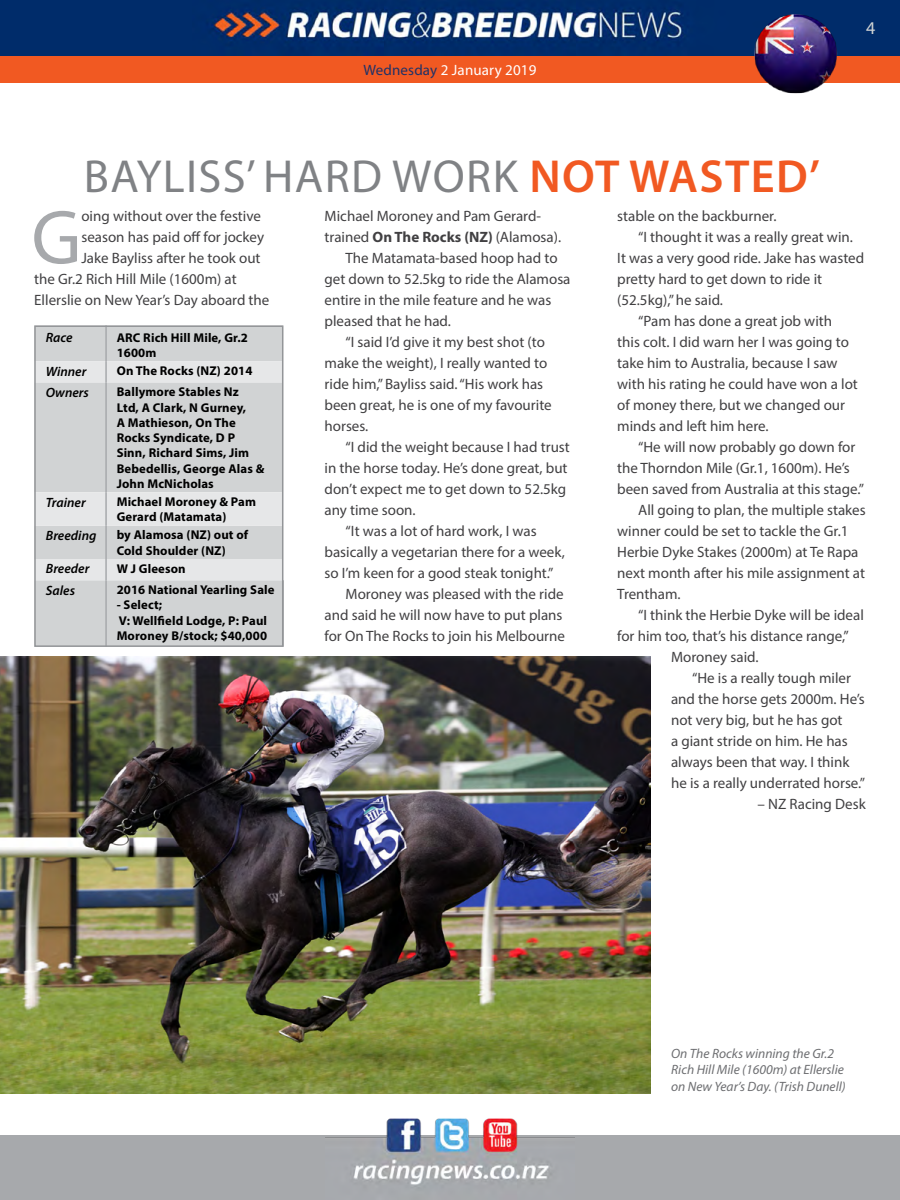
<style>
.page{position:relative;width:900px;height:1200px;background:#fff}
.page>*{position:absolute;margin:0;border:0;box-sizing:border-box;transform-origin:0 0}
.t1{font:77.25px "Myriad Pro";color:#a7a9ac}
.t2{font:46.5px "Myriad Pro";color:#808285}
.t3{font:600 46.5px "Myriad Pro";letter-spacing:.015em;color:#f15922}
.t4{font:18px "Myriad Pro";color:#d1d4d4}
.t5{font:15px "Myriad Pro";color:#414042}
.t6{font:15px "Myriad Pro";letter-spacing:.01em;color:#fff}
.t7{font:italic 13.5px/16.2px "Myriad Pro";color:#6d6e71}
.t8{font:italic 600 13.5px "Myriad Pro";color:#000}
.t9{font:700 12.75px/15.3px "Myriad Pro";letter-spacing:.01em;color:#000}
.s1{color:#203267}
.s2{font-weight:700}
</style>
<div class="page">
<div style="left:0;top:1136px;width:900px;height:64px;background:#a7a9ac"></div>
<img style="left:325px;top:1118px;width:250px;height:67px">
<div style="left:0;top:56px;width:900px;height:27px;background:#f15922"></div>
<img style="left:0;top:0;width:900px;height:56px">
<img style="left:0;top:657px;width:651px;height:437px">
<img style="left:752px;top:12px;width:88px;height:82px">
<div style="left:37px;top:328px;width:243px;height:316px;background:#d1d3d4"></div>
<svg style="left:37px;top:361px;width:243px;height:219px;background:#d8dadb"></svg>
<hr style="left:105px;top:325px;width:2px;height:36px;background:#a7a9ac">
<hr style="left:105px;top:361px;width:2px;height:21px;background:#a7a9ac">
<hr style="left:105px;top:382px;width:2px;height:110px;background:#a7a9ac">
<hr style="left:105px;top:492px;width:2px;height:34px;background:#a7a9ac">
<hr style="left:105px;top:526px;width:2px;height:33px;background:#a7a9ac">
<hr style="left:105px;top:559px;width:2px;height:21px;background:#a7a9ac">
<hr style="left:105px;top:580px;width:2px;height:67px;background:#a7a9ac">
<hr style="left:282px;top:580px;width:2px;height:67px;background:#a7a9ac">
<div style="left:34px;top:325px;width:249px;height:322px;border:2px solid #939598"></div>
<p class="t6" style="left:364px;top:61px;width:174px"><span class="s1">Wednesday</span> 2 January 2019</p>
<h2 class="t2" style="left:84px;top:148px;width:50px">Bayliss</h2>
<h2 class="t2" style="left:246px;top:148px;width:47px">’ hard</h2>
<h2 class="t2" style="left:392px;top:148px;width:33px">work</h2>
<h2 class="t3" style="left:529px;top:147px;width:292px">NOT WASTED’</h2>
<p class="t4" style="left:866px;top:17px;width:11px">4</p>
<h1 class="t1" style="left:31px;top:190px;width:51px">G</h1>
<p class="t5" style="left:81px;top:207px;width:181px">oing without over the festive</p>
<p class="t5" style="left:81px;top:228px;width:184px">season has paid off for jockey</p>
<p class="t5" style="left:81px;top:249px;width:181px">Jake Bayliss after he took out</p>
<p class="t5" style="left:34px;top:270px;width:204px">the Gr.2 Rich Hill Mile (1600m) at</p>
<p class="t5" style="left:34px;top:291px;width:237px">Ellerslie on New Year’s Day aboard the</p>
<p class="t8" style="left:46px;top:329px;width:28px">Race</p>
<p class="t9" style="left:117px;top:329px;width:133px">ARC Rich Hill Mile, Gr.2<br>1600m</p>
<p class="t8" style="left:46px;top:362px;width:42px">Winner</p>
<p class="t9" style="left:117px;top:363px;width:137px">On The Rocks (NZ) 2014</p>
<p class="t8" style="left:46px;top:384px;width:45px">Owners</p>
<p class="t9" style="left:117px;top:384px;width:149px">Ballymore Stables Nz<br>Ltd, A Clark, N Gurney,<br>A Mathieson, On The<br>Rocks Syndicate, D P<br>Sinn, Richard Sims, Jim<br>Bebedellis, George Alas &amp;<br>John McNicholas</p>
<p class="t8" style="left:46px;top:494px;width:41px">Trainer</p>
<p class="t9" style="left:117px;top:494px;width:141px">Michael Moroney &amp; Pam<br>Gerard (Matamata)</p>
<p class="t8" style="left:46px;top:527px;width:52px">Breeding</p>
<p class="t9" style="left:117px;top:527px;width:133px">by Alamosa (NZ) out of<br>Cold Shoulder (NZ)</p>
<p class="t8" style="left:46px;top:560px;width:45px">Breeder</p>
<p class="t9" style="left:117px;top:560px;width:71px">W J Gleeson</p>
<p class="t8" style="left:46px;top:582px;width:31px">Sales</p>
<p class="t9" style="left:117px;top:582px;width:159px">2016 National Yearling Sale</p>
<p class="t9" style="left:117px;top:597px;width:152px">- Select;<br>V: Wellfield Lodge, P: Paul<br>Moroney B/stock; $40,000</p>
<p class="t5" style="left:325px;top:207px;width:218px">Michael Moroney and Pam Gerard-</p>
<p class="t5" style="left:325px;top:228px;width:238px">trained <span class="s2">On The Rocks (NZ)</span> (Alamosa).</p>
<p class="t5" style="left:346px;top:249px;width:214px">The Matamata-based hoop had to</p>
<p class="t5" style="left:325px;top:270px;width:247px">get down to 52.5kg to ride the Alamosa</p>
<p class="t5" style="left:325px;top:291px;width:228px">entire in the mile feature and he was</p>
<p class="t5" style="left:325px;top:312px;width:128px">pleased that he had.</p>
<p class="t5" style="left:346px;top:333px;width:201px">“I said I’d give it my best shot (to</p>
<p class="t5" style="left:325px;top:354px;width:224px">make the weight), I really wanted to</p>
<p class="t5" style="left:325px;top:375px;width:220px">ride him,” Bayliss said. “His work has</p>
<p class="t5" style="left:325px;top:396px;width:229px">been great, he is one of my favourite</p>
<p class="t5" style="left:325px;top:417px;width:45px">horses.</p>
<p class="t5" style="left:346px;top:438px;width:226px">“I did the weight because I had trust</p>
<p class="t5" style="left:325px;top:459px;width:245px">in the horse today. He’s done great, but</p>
<p class="t5" style="left:325px;top:480px;width:243px">don’t expect me to get down to 52.5kg</p>
<p class="t5" style="left:325px;top:501px;width:93px">any time soon.</p>
<p class="t5" style="left:346px;top:522px;width:193px">“It was a lot of hard work, I was</p>
<p class="t5" style="left:325px;top:543px;width:242px">basically a vegetarian there for a week,</p>
<p class="t5" style="left:325px;top:564px;width:231px">so I’m keen for a good steak tonight.”</p>
<p class="t5" style="left:346px;top:585px;width:220px">Moroney was pleased with the ride</p>
<p class="t5" style="left:325px;top:606px;width:240px">and said he will now have to put plans</p>
<p class="t5" style="left:325px;top:627px;width:242px">for On The Rocks to join his Melbourne</p>
<p class="t5" style="left:617px;top:207px;width:161px">stable on the backburner.</p>
<p class="t5" style="left:638px;top:228px;width:216px">“I thought it was a really great win.</p>
<p class="t5" style="left:617px;top:249px;width:249px">It was a very good ride. Jake has wasted</p>
<p class="t5" style="left:617px;top:270px;width:206px">pretty hard to get down to ride it</p>
<p class="t5" style="left:617px;top:291px;width:107px">(52.5kg),” he said.</p>
<p class="t5" style="left:638px;top:312px;width:195px">“Pam has done a great job with</p>
<p class="t5" style="left:617px;top:333px;width:233px">this colt. I did warn her I was going to</p>
<p class="t5" style="left:617px;top:354px;width:222px">take him to Australia, because I saw</p>
<p class="t5" style="left:617px;top:375px;width:242px">with his rating he could have won a lot</p>
<p class="t5" style="left:617px;top:396px;width:229px">of money there, but we changed our</p>
<p class="t5" style="left:617px;top:417px;width:153px">minds and left him here.</p>
<p class="t5" style="left:638px;top:438px;width:219px">“He will now probably go down for</p>
<p class="t5" style="left:617px;top:459px;width:234px">the Thorndon Mile (Gr.1, 1600m). He’s</p>
<p class="t5" style="left:617px;top:480px;width:248px">been saved from Australia at this stage.”</p>
<p class="t5" style="left:638px;top:501px;width:229px">All going to plan, the multiple stakes</p>
<p class="t5" style="left:617px;top:522px;width:233px">winner could be set to tackle the Gr.1</p>
<p class="t5" style="left:617px;top:543px;width:243px">Herbie Dyke Stakes (2000m) at Te Rapa</p>
<p class="t5" style="left:617px;top:564px;width:249px">next month after his mile assignment at</p>
<p class="t5" style="left:617px;top:585px;width:65px">Trentham.</p>
<p class="t5" style="left:638px;top:606px;width:227px">“I think the Herbie Dyke will be ideal</p>
<p class="t5" style="left:617px;top:627px;width:233px">for him too, that’s his distance range,”</p>
<p class="t5" style="left:671px;top:648px;width:89px">Moroney said.</p>
<p class="t5" style="left:692px;top:669px;width:160px">“He is a really tough miler</p>
<p class="t5" style="left:671px;top:690px;width:195px">and the horse gets 2000m. He’s</p>
<p class="t5" style="left:671px;top:711px;width:173px">not very big, but he has got</p>
<p class="t5" style="left:671px;top:732px;width:178px">a giant stride on him. He has</p>
<p class="t5" style="left:671px;top:753px;width:180px">always been that way. I think</p>
<p class="t5" style="left:671px;top:774px;width:195px">he is a really underrated horse.”</p>
<p class="t5" style="left:758px;top:795px;width:110px">– NZ Racing Desk</p>
<p class="t7" style="left:671px;top:1045px;width:176px">On The Rocks winning the Gr.2<br>Rich Hill Mile (1600m) at Ellerslie on New Year’s Day. (Trish Dunell)</p>
</div>
